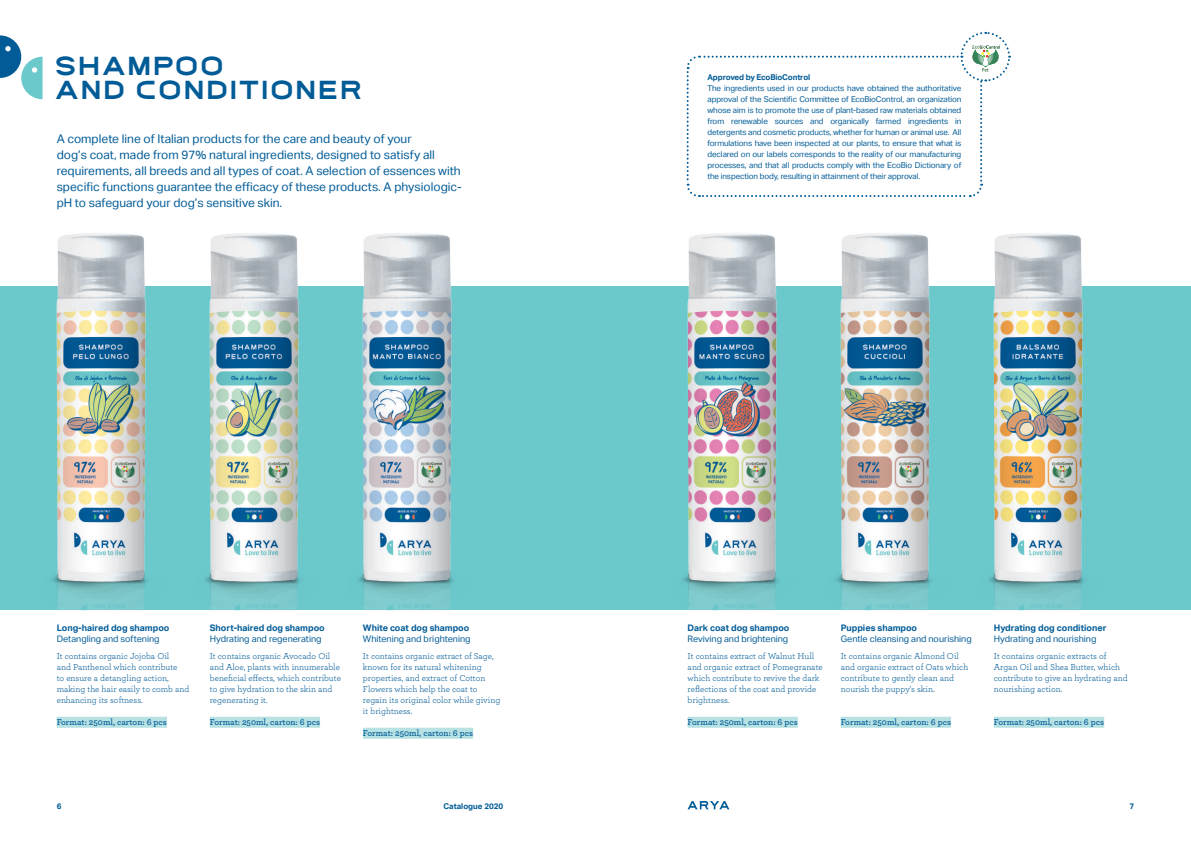
<style>
.page{position:relative;width:1191px;height:842px;background:#fff}
.page>*{position:absolute;margin:0;border:0;box-sizing:border-box;transform-origin:0 0}
.t1{font:24.3px/24.3px "Arya Type";color:#005b97}
.t2{font:12px/16px "Aktiv Grotesk";color:#005b97}
.t3{font:9px/11px "Archer";color:#005b97}
.t4{font:600 9px "Archer";color:#005b97}
.t5{font:9px "Aktiv Grotesk";color:#005b97}
.t6{font:700 9px "Aktiv Grotesk";color:#005b97}
.t7{font:8px/11px "Aktiv Grotesk";letter-spacing:-.01em;color:#005b97;text-align:justify}
.t8{font:700 8px "Aktiv Grotesk";letter-spacing:-.01em;color:#005b97}
</style>
<div class="page">
<svg style="left:687px;top:801px;width:42px;height:8px"></svg>
<div style="left:0;top:286px;width:1191px;height:324px;background:#6bc9cc"></div>
<div style="left:57px;top:717px;width:110px;height:11px;background:#b7e1e3"></div>
<div style="left:210px;top:717px;width:110px;height:11px;background:#b7e1e3"></div>
<div style="left:363px;top:728px;width:110px;height:11px;background:#b7e1e3"></div>
<div style="left:687px;top:717px;width:111px;height:11px;background:#b7e1e3"></div>
<div style="left:840px;top:717px;width:111px;height:11px;background:#b7e1e3"></div>
<div style="left:994px;top:717px;width:110px;height:11px;background:#b7e1e3"></div>
<img style="left:52px;top:233px;width:402px;height:377px">
<img style="left:683px;top:233px;width:96px;height:377px">
<img style="left:836px;top:233px;width:96px;height:377px">
<img style="left:989px;top:233px;width:96px;height:377px">
<svg style="left:0;top:35px;width:43px;height:64px"></svg>
<svg style="left:686px;top:31px;width:325px;height:166px"></svg>
<h1 class="t1" style="left:54px;top:52px;width:310px">SHAMPOO<br>AND CONDITIONER</h1>
<p class="t2" style="left:57px;top:130px;width:406px">A complete line of Italian products for the care and beauty of your<br>dog’s coat, made from 97% natural ingredients, designed to satisfy all requirements, all breeds and all types of coat. A selection of essences with specific functions guarantee the efficacy of these products. A physiologic&shy;pH to safeguard your dog’s sensitive skin.</p>
<p class="t6" style="left:57px;top:623px;width:114px">Long-haired dog shampoo</p>
<p class="t5" style="left:57px;top:634px;width:104px">Detangling and softening</p>
<p class="t3" style="left:57px;top:650px;width:134px">It contains organic Jojoba Oil<br>and Panthenol which contribute<br>to ensure a detangling action, making the hair easily to comb and enhancing its softness.</p>
<p class="t4" style="left:57px;top:715px;width:112px">Format: 250ml, carton: 6 pcs</p>
<p class="t6" style="left:210px;top:623px;width:116px">Short-haired dog shampoo</p>
<p class="t5" style="left:210px;top:634px;width:113px">Hydrating and regenerating</p>
<p class="t3" style="left:210px;top:650px;width:133px">It contains organic Avocado Oil and Aloe, plants with innumerable beneficial effects, which contribute to give hydration to the skin and regenerating it.</p>
<p class="t4" style="left:210px;top:715px;width:112px">Format: 250ml, carton: 6 pcs</p>
<p class="t6" style="left:363px;top:623px;width:108px">White coat dog shampoo</p>
<p class="t5" style="left:363px;top:634px;width:109px">Whitening and brightening</p>
<p class="t3" style="left:363px;top:650px;width:139px">It contains organic extract of Sage, known for its natural whitening properties, and extract of Cotton<br>Flowers which help the coat to regain its original color while giving it brightness.</p>
<p class="t4" style="left:363px;top:726px;width:112px">Format: 250ml, carton: 6 pcs</p>
<p class="t8" style="left:707px;top:73px;width:104px">Approved by EcoBioControl</p>
<p class="t7" style="left:707px;top:83px;width:255px">The ingredients used in our products have obtained the authoritative approval of the Scientific Committee of EcoBioControl, an organization whose aim is to promote the use of plant-based raw materials obtained from renewable sources and organically farmed ingredients in detergents and cosmetic products, whether for human or animal use. All formulations have been inspected at our plants, to ensure that what is declared on our labels corresponds to the reality of our manufacturing processes, and that all products comply with the EcoBio Dictionary of the inspection body, resulting in attainment of their approval.</p>
<p class="t6" style="left:687px;top:623px;width:103px">Dark coat dog shampoo</p>
<p class="t5" style="left:687px;top:634px;width:102px">Reviving and brightening</p>
<p class="t3" style="left:687px;top:650px;width:137px">It contains extract of Walnut Hull and organic extract of Pomegranate which contribute to revive the dark reflections of the coat and provide brightness.</p>
<p class="t4" style="left:687px;top:715px;width:112px">Format: 250ml, carton: 6 pcs</p>
<p class="t6" style="left:840px;top:623px;width:78px">Puppies shampoo</p>
<p class="t5" style="left:840px;top:634px;width:132px">Gentle cleansing and nourishing</p>
<p class="t3" style="left:840px;top:650px;width:129px">It contains organic Almond Oil and organic extract of Oats which contribute to gently clean and nourish the puppy's skin.</p>
<p class="t4" style="left:840px;top:715px;width:112px">Format: 250ml, carton: 6 pcs</p>
<p class="t6" style="left:994px;top:623px;width:114px">Hydrating dog conditioner</p>
<p class="t5" style="left:994px;top:634px;width:104px">Hydrating and nourishing</p>
<p class="t3" style="left:994px;top:650px;width:135px">It contains organic extracts of<br>Argan Oil and Shea Butter, which contribute to give an hydrating and nourishing action.</p>
<p class="t4" style="left:994px;top:715px;width:112px">Format: 250ml, carton: 6 pcs</p>
<p class="t8" style="left:57px;top:802px;width:6px">6</p>
<p class="t8" style="left:443px;top:802px;width:61px">Catalogue 2020</p>
<p class="t8" style="left:1129px;top:802px;width:6px">7</p>
</div>
